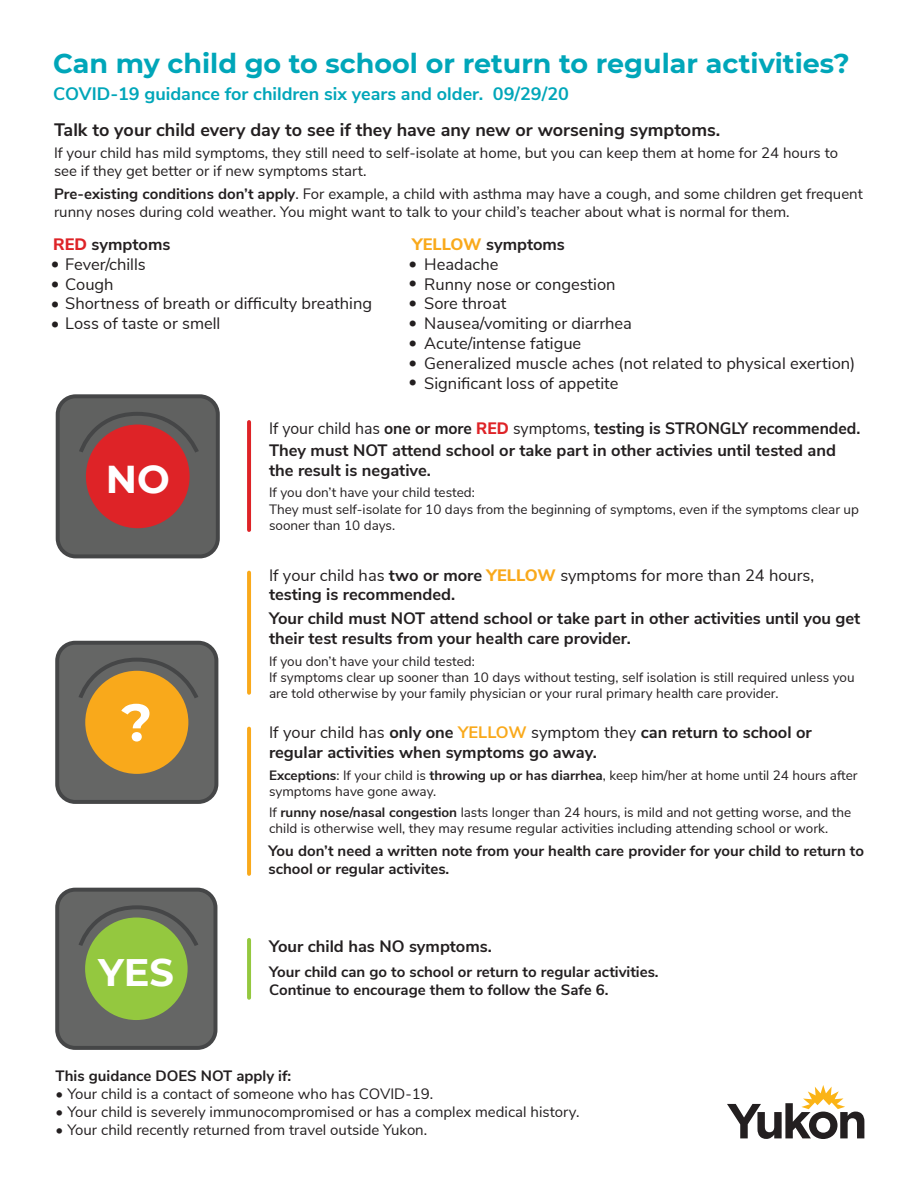
<style>
.page{position:relative;width:918px;height:1188px;background:#fff}
.page>*{position:absolute;margin:0;border:0;box-sizing:border-box;transform-origin:0 0}
.t1{font:700 52.5px "Montserrat";color:#fff}
.t2{font:700 38.7px "Montserrat";color:#fff}
.t3{font:700 38.25px "Montserrat";color:#fff}
.t4{font:700 27px "Montserrat";color:#00a6b9}
.t5{font:700 18px "Nunito Sans";color:#231f20}
.t6{font:700 18px "Nunito Sans";color:#00a6b9}
.t7{font:700 16.5px/19.8px "Nunito Sans";color:#231f20}
.t8{font:16.5px/19.8px "Nunito Sans";color:#231f20}
.t9{font:700 16.5px "Nunito Sans";color:#231f20;scale:.96 1}
.t10{font:15px/18px "Nunito Sans";color:#231f20}
.t11{font:700 15px/18px "Nunito Sans";color:#231f20}
.t12{font:13.5px/16.2px "Nunito Sans";color:#231f20}
.s1{font-weight:700}
.s2{font-weight:800;color:#de2327}
.s3{font-weight:800;color:#f9a91b}
.s4{font-weight:400}
.s5{color:#f9a91b}
</style>
<div class="page">
<svg style="left:727px;top:1085px;width:137px;height:54px"></svg>
<svg style="left:247px;top:573px;width:4px;height:120px"></svg>
<svg style="left:247px;top:729px;width:4px;height:145px"></svg>
<svg style="left:247px;top:422px;width:4px;height:108px"></svg>
<div style="left:58px;top:396px;width:160px;height:160px;background:#606160;border-radius:18px"></div>
<div style="left:56px;top:394px;width:164px;height:164px;border:4px solid #454647;border-radius:18px"></div>
<div style="left:86px;top:425px;width:104px;height:103px;background:#de2327;border-radius:50%"></div>
<svg style="left:79px;top:412px;width:120px;height:44px"></svg>
<div style="left:57px;top:643px;width:159px;height:159px;background:#656665;border-radius:18px"></div>
<div style="left:55px;top:641px;width:163px;height:163px;border:4px solid #454647;border-radius:18px"></div>
<div style="left:85px;top:671px;width:103px;height:103px;background:#f9a91b;border-radius:50%"></div>
<svg style="left:79px;top:657px;width:119px;height:45px"></svg>
<div style="left:57px;top:890px;width:158px;height:158px;background:#656665;border-radius:18px"></div>
<div style="left:55px;top:888px;width:162px;height:162px;border:4px solid #454647;border-radius:18px"></div>
<div style="left:85px;top:918px;width:103px;height:102px;background:#94c83f;border-radius:50%"></div>
<svg style="left:79px;top:905px;width:119px;height:44px"></svg>
<hr style="left:247px;top:940px;width:4px;height:58px;background:#94c83f">
<h3 class="t4" style="left:53px;top:44px;width:798px">Can my child go to school or return to regular activities?</h3>
<h3 class="t6" style="left:53px;top:80px;width:517px">COVID-19 guidance for children six years and older. 09/29/20</h3>
<h3 class="t5" style="left:54px;top:116px;width:668px">Talk to your child every day to see if they have any new or worsening symptoms.</h3>
<p class="t10" style="left:54px;top:143px;width:786px">If your child has mild symptoms, they still need to self-isolate at home, but you can keep them at home for 24 hours to see if they get better or if new symptoms start.</p>
<p class="t10" style="left:54px;top:184px;width:810px"><span class="s1">Pre-existing conditions don’t apply</span>. For example, a child with asthma may have a cough, and some children get frequent runny noses during cold weather. You might want to talk to your child’s teacher about what is normal for them.</p>
<p class="t7" style="left:53px;top:234px;width:119px"><span class="s2">RED</span> symptoms</p>
<p class="t8" style="left:51px;top:253px;width:97px">• Fever/chills</p>
<p class="t8" style="left:51px;top:273px;width:64px">• Cough</p>
<p class="t8" style="left:51px;top:293px;width:323px">• Shortness of breath or difficulty breathing</p>
<p class="t8" style="left:51px;top:313px;width:171px">• Loss of taste or smell</p>
<p class="t7" style="left:412px;top:234px;width:154px"><span class="s3">YELLOW</span> symptoms</p>
<p class="t8" style="left:408px;top:253px;width:92px">• Headache</p>
<p class="t8" style="left:408px;top:273px;width:209px">• Runny nose or congestion</p>
<p class="t8" style="left:408px;top:293px;width:99px">• Sore throat</p>
<p class="t8" style="left:408px;top:313px;width:225px">• Nausea/vomiting or diarrhea</p>
<p class="t8" style="left:408px;top:332px;width:174px">• Acute/intense fatigue</p>
<p class="t8" style="left:408px;top:352px;width:448px">• Generalized muscle aches (not related to physical exertion)</p>
<p class="t8" style="left:408px;top:372px;width:212px">• Significant loss of appetite</p>
<h2 class="t2" style="left:106px;top:451px;width:66px">NO</h2>
<h1 class="t1" style="left:121px;top:685px;width:32px">?</h1>
<p class="t9" style="left:269px;top:416px;width:617px"><span class="s4">If your child has</span> one or more <span class="s2">RED</span> <span class="s4">symptoms,</span> testing is STRONGLY recommended.</p>
<p class="t7" style="left:269px;top:439px;width:568px">They must NOT attend school or take part in other activies until tested and the result is negative.</p>
<p class="t12" style="left:269px;top:484px;width:592px">If you don’t have your child tested:<br>They must self-isolate for 10 days from the beginning of symptoms, even if the symptoms clear up sooner than 10 days.</p>
<p class="t8" style="left:269px;top:564px;width:547px">If your child has <span class="s1">two or more</span> <span class="s3">YELLOW</span> symptoms for more than 24 hours, <span class="s1">testing is recommended.</span></p>
<p class="t7" style="left:269px;top:608px;width:593px">Your child must NOT attend school or take part in other activities until you get their test results from your health care provider.</p>
<p class="t12" style="left:269px;top:652px;width:587px">If you don’t have your child tested:<br>If symptoms clear up sooner than 10 days without testing, self isolation is still required unless you are told otherwise by your family physician or your rural primary health care provider.</p>
<p class="t7" style="left:269px;top:721px;width:544px"><span class="s4">If your child has</span> only one <span class="s5">YELLOW</span> <span class="s4">symptom they</span> can return to school or regular activities when symptoms go away.</p>
<p class="t12" style="left:269px;top:767px;width:590px"><span class="s1">Exceptions</span>: If your child is <span class="s1">throwing up or has diarrhea</span>, keep him/her at home until 24 hours after symptoms have gone away.</p>
<p class="t12" style="left:269px;top:803px;width:584px">If <span class="s1">runny nose/nasal congestion</span> lasts longer than 24 hours, is mild and not getting worse, and the child is otherwise well, they may resume regular activities including attending school or work.</p>
<p class="t11" style="left:268px;top:841px;width:597px">You don’t need a written note from your health care provider for your child to return to school or regular activites.</p>
<p class="t7" style="left:269px;top:935px;width:224px">Your child has NO symptoms.</p>
<h3 class="t3" style="left:98px;top:945px;width:77px">YES</h3>
<p class="t11" style="left:269px;top:962px;width:391px">Your child can go to school or return to regular activities.<br>Continue to encourage them to follow the Safe 6.</p>
<p class="t11" style="left:56px;top:1066px;width:237px">This guidance DOES NOT apply if:</p>
<p class="t10" style="left:56px;top:1083px;width:379px">• Your child is a contact of someone who has COVID-19.</p>
<p class="t10" style="left:56px;top:1101px;width:525px">• Your child is severely immunocompromised or has a complex medical history.</p>
<p class="t10" style="left:56px;top:1119px;width:373px">• Your child recently returned from travel outside Yukon.</p>
</div>
